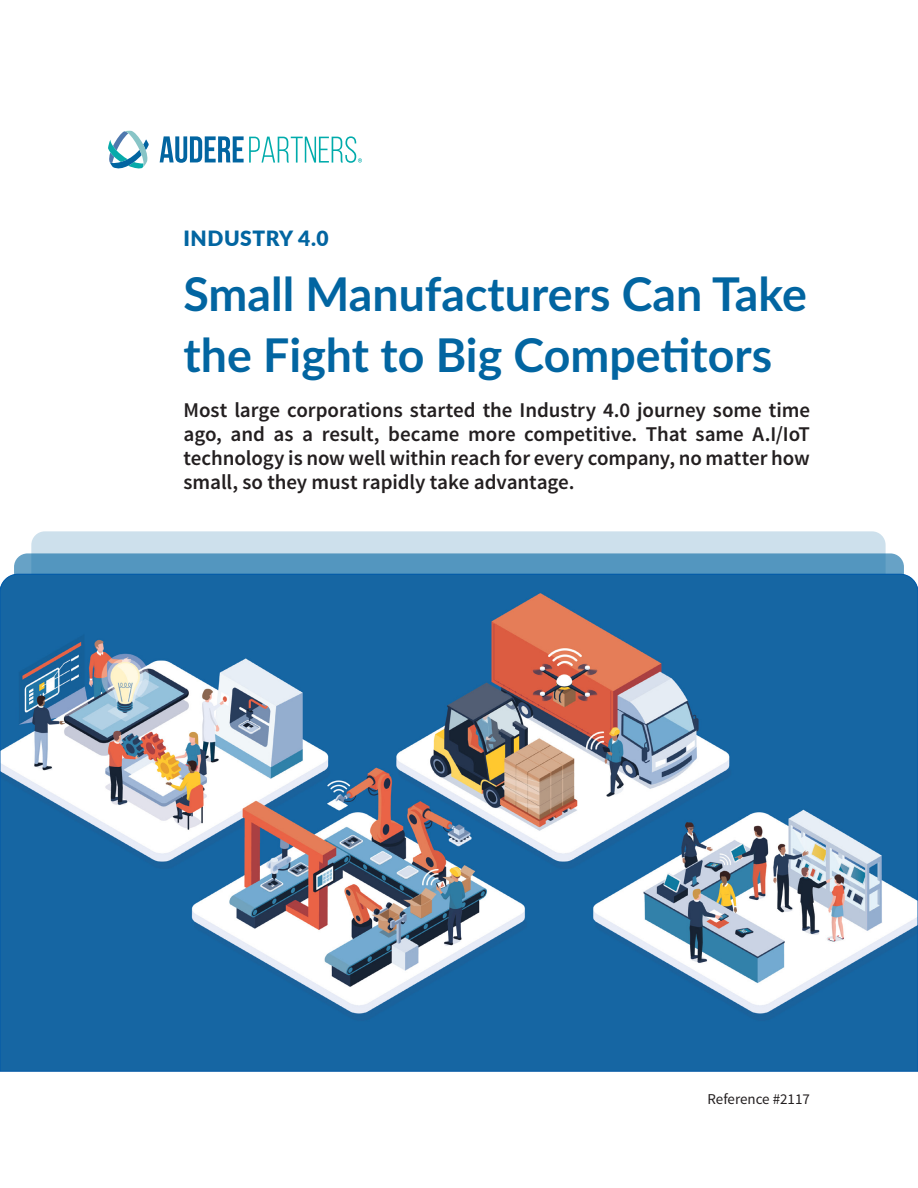
<style>
.page{position:relative;width:918px;height:1188px;background:#fff}
.page>*{position:absolute;margin:0;border:0;box-sizing:border-box;transform-origin:0 0}
.t1{font:700 46.5px/61.5px "Lato";color:#0265a1}
.t2{font:600 21px/24px "Source Sans Pro";letter-spacing:-.005em;color:#231f20;text-align:justify}
.t3{font:900 21px "Lato";letter-spacing:.025em;color:#0265a1}
.contact{font:15px "Source Sans Pro";color:#231f20}
</style>
<div class="page">
<svg style="left:108px;top:131px;width:41px;height:37px"></svg>
<svg style="left:160px;top:136px;width:202px;height:27px"></svg>
<svg style="left:14px;top:531px;width:890px;height:43px;background:#94bdd7"></svg>
<svg style="left:0;top:574px;width:918px;height:498px;background:#5684ab"></svg>
<p class="t3" style="left:184px;top:223px;width:147px">INDUSTRY 4.0</p>
<p class="t1" style="left:184px;top:261px;width:625px">Small Manufacturers Can Take the Fight to Big Competitors</p>
<p class="t2" style="left:184px;top:399px;width:628px">Most large corporations started the Industry 4.0 journey some time ago, and as a result, became more competitive. That same A.I/IoT technology is now well within reach for every company, no matter how small, so they must rapidly take advantage.</p>
<p class="contact" style="left:707px;top:1090px;width:104px">Reference #2117</p>
</div>
